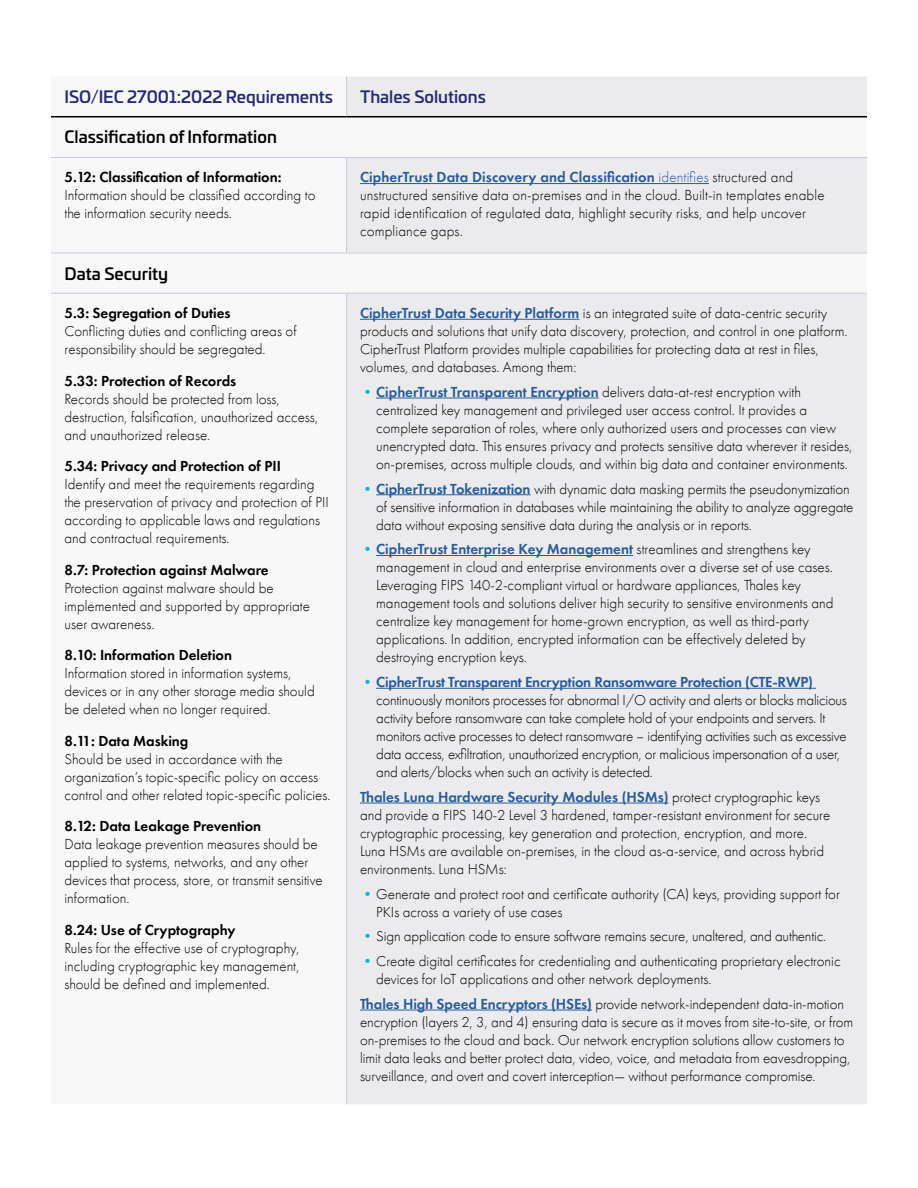
<style>
.page{position:relative;width:918px;height:1188px;background:#fff}
.page>*{position:absolute;margin:0;border:0;box-sizing:border-box;transform-origin:0 0}
.t1{font:500 16.5px "Univia Pro";color:#242a75}
.t2{font:500 16.5px "Univia Pro";color:#000}
.t3{font:300 15px/18px "Futura PT";color:#000}
.t4{font:600 15px "Futura PT";color:#000}
.s1{font-weight:600;color:#275b9b}
.s2{color:#275b9b}
.s3{font-weight:400;color:#0bd}
</style>
<div class="page">
<svg style="left:347px;top:77px;width:520px;height:1027px;background:#ebebee"></svg>
<hr style="left:51px;top:116px;width:296px;height:1px;background:#000">
<hr style="left:51px;top:157px;width:296px;height:1px;background:#c8cadd">
<hr style="left:51px;top:253px;width:296px;height:1px;background:#c8cadd">
<hr style="left:347px;top:253px;width:520px;height:1px;background:#c8cadd">
<hr style="left:51px;top:293px;width:296px;height:1px;background:#c8cadd">
<hr style="left:347px;top:293px;width:520px;height:1px;background:#c8cadd">
<hr style="left:346px;top:77px;width:1px;height:39px;background:#c8cadd">
<hr style="left:347px;top:116px;width:520px;height:1px;background:#000">
<hr style="left:347px;top:157px;width:520px;height:1px;background:#c8cadd">
<hr style="left:346px;top:158px;width:1px;height:95px;background:#c8cadd">
<hr style="left:346px;top:293px;width:1px;height:811px;background:#c8cadd">
<hr style="left:360px;top:183px;width:349px;height:1px;background:#275b9b">
<hr style="left:360px;top:319px;width:219px;height:1px;background:#275b9b">
<hr style="left:376px;top:398px;width:223px;height:1px;background:#275b9b">
<hr style="left:376px;top:494px;width:155px;height:1px;background:#275b9b">
<hr style="left:376px;top:555px;width:257px;height:1px;background:#275b9b">
<hr style="left:376px;top:688px;width:440px;height:1px;background:#275b9b">
<hr style="left:360px;top:803px;width:309px;height:1px;background:#275b9b">
<hr style="left:360px;top:1010px;width:232px;height:1px;background:#275b9b">
<p class="t1" style="left:65px;top:84px;width:270px">ISO/IEC 27001:2022 Requirements</p>
<p class="t1" style="left:360px;top:84px;width:127px">Thales Solutions</p>
<p class="t2" style="left:65px;top:124px;width:214px">Classification of Information</p>
<p class="t4" style="left:65px;top:168px;width:219px">5.12: Classification of Information:</p>
<p class="t3" style="left:65px;top:187px;width:253px">Information should be classified according to the information security needs.</p>
<p class="t3" style="left:360px;top:169px;width:466px"><span class="s1">CipherTrust Data Discovery and Classification</span> <span class="s2">identifies</span> structured and unstructured sensitive data on-premises and in the cloud. Built-in templates enable rapid identification of regulated data, highlight security risks, and help uncover compliance gaps.</p>
<p class="t2" style="left:65px;top:261px;width:105px">Data Security</p>
<p class="t4" style="left:65px;top:304px;width:168px">5.3: Segregation of Duties</p>
<p class="t3" style="left:65px;top:322px;width:234px">Conflicting duties and conflicting areas of responsibility should be segregated.</p>
<p class="t4" style="left:65px;top:371px;width:173px">5.33: Protection of Records</p>
<p class="t3" style="left:65px;top:390px;width:255px">Records should be protected from loss, destruction, falsification, unauthorized access, and unauthorized release.</p>
<p class="t4" style="left:65px;top:457px;width:218px">5.34: Privacy and Protection of PII</p>
<p class="t3" style="left:65px;top:475px;width:266px">Identify and meet the requirements regarding the preservation of privacy and protection of PII according to applicable laws and regulations and contractual requirements.</p>
<p class="t4" style="left:65px;top:560px;width:206px">8.7: Protection against Malware</p>
<p class="t3" style="left:65px;top:579px;width:247px">Protection against malware should be implemented and supported by appropriate user awareness.</p>
<p class="t4" style="left:65px;top:646px;width:169px">8.10: Information Deletion</p>
<p class="t3" style="left:65px;top:664px;width:252px">Information stored in information systems, devices or in any other storage media should be deleted when no longer required.</p>
<p class="t4" style="left:65px;top:731px;width:125px">8.11: Data Masking</p>
<p class="t3" style="left:65px;top:750px;width:267px">Should be used in accordance with the organization’s topic-specific policy on access control and other related topic-specific policies.</p>
<p class="t4" style="left:65px;top:817px;width:198px">8.12: Data Leakage Prevention</p>
<p class="t3" style="left:65px;top:835px;width:260px">Data leakage prevention measures should be applied to systems, networks, and any other devices that process, store, or transmit sensitive information.</p>
<p class="t4" style="left:65px;top:920px;width:172px">8.24: Use of Cryptography</p>
<p class="t3" style="left:65px;top:939px;width:237px;text-align:justify">Rules for the effective use of cryptography, including cryptographic key management, should be defined and implemented.</p>
<p class="t3" style="left:360px;top:304px;width:489px"><span class="s1">CipherTrust Data Security Platform</span> is an integrated suite of data-centric security products and solutions that unify data discovery, protection, and control in one platform.<br>CipherTrust Platform provides multiple capabilities for protecting data at rest in files, volumes, and databases. Among them:</p>
<p class="t3" style="left:376px;top:383px;width:478px;text-indent:-16px"><span class="s3">•</span><span class="s1">CipherTrust Transparent Encryption</span> delivers data-at-rest encryption with centralized key management and privileged user access control. It provides a complete separation of roles, where only authorized users and processes can view unencrypted data. This ensures privacy and protects sensitive data wherever it resides, on-premises, across multiple clouds, and within big data and container environments.</p>
<p class="t3" style="left:376px;top:480px;width:479px;text-indent:-16px"><span class="s3">•</span><span class="s1">CipherTrust Tokenization</span> with dynamic data masking permits the pseudonymization of sensitive information in databases while maintaining the ability to analyze aggregate data without exposing sensitive data during the analysis or in reports.</p>
<p class="t3" style="left:376px;top:541px;width:459px;text-indent:-16px"><span class="s3">•</span><span class="s1">CipherTrust Enterprise Key Management</span> streamlines and strengthens key management in cloud and enterprise environments over a diverse set of use cases.<br>Leveraging FIPS 140-2-compliant virtual or hardware appliances, Thales key management tools and solutions deliver high security to sensitive environments and centralize key management for home-grown encryption, as well as third-party applications. In addition, encrypted information can be effectively deleted by destroying encryption keys.</p>
<p class="t3" style="left:376px;top:673px;width:472px;text-indent:-16px"><span class="s3">•</span><span class="s1">CipherTrust Transparent Encryption Ransomware Protection (CTE-RWP) </span>continuously monitors processes for abnormal I/O activity and alerts or blocks malicious activity before ransomware can take complete hold of your endpoints and servers. It monitors active processes to detect ransomware – identifying activities such as excessive data access, exfiltration, unauthorized encryption, or malicious impersonation of a user, and alerts/blocks when such an activity is detected.</p>
<p class="t3" style="left:360px;top:788px;width:472px"><span class="s1">Thales Luna Hardware Security Modules (HSMs)</span> protect cryptographic keys and provide a FIPS 140-2 Level 3 hardened, tamper-resistant environment for secure cryptographic processing, key generation and protection, encryption, and more.<br>Luna HSMs are available on-premises, in the cloud as-a-service, and across hybrid environments. Luna HSMs:</p>
<p class="t3" style="left:376px;top:885px;width:465px;text-indent:-16px"><span class="s3">•</span>Generate and protect root and certificate authority (CA) keys, providing support for<br>PKIs across a variety of use cases</p>
<p class="t3" style="left:360px;top:928px;width:468px"><span class="s3">•</span>Sign application code to ensure software remains secure, unaltered, and authentic.</p>
<p class="t3" style="left:376px;top:952px;width:466px;text-indent:-16px"><span class="s3">•</span>Create digital certificates for credentialing and authenticating proprietary electronic devices for IoT applications and other network deployments.</p>
<p class="t3" style="left:360px;top:995px;width:495px"><span class="s1">Thales High Speed Encryptors (HSEs)</span> provide network-independent data-in-motion encryption (layers 2, 3, and 4) ensuring data is secure as it moves from site-to-site, or from on-premises to the cloud and back. Our network encryption solutions allow customers to limit data leaks and better protect data, video, voice, and metadata from eavesdropping, surveillance, and overt and covert interception— without performance compromise.</p>
</div>
